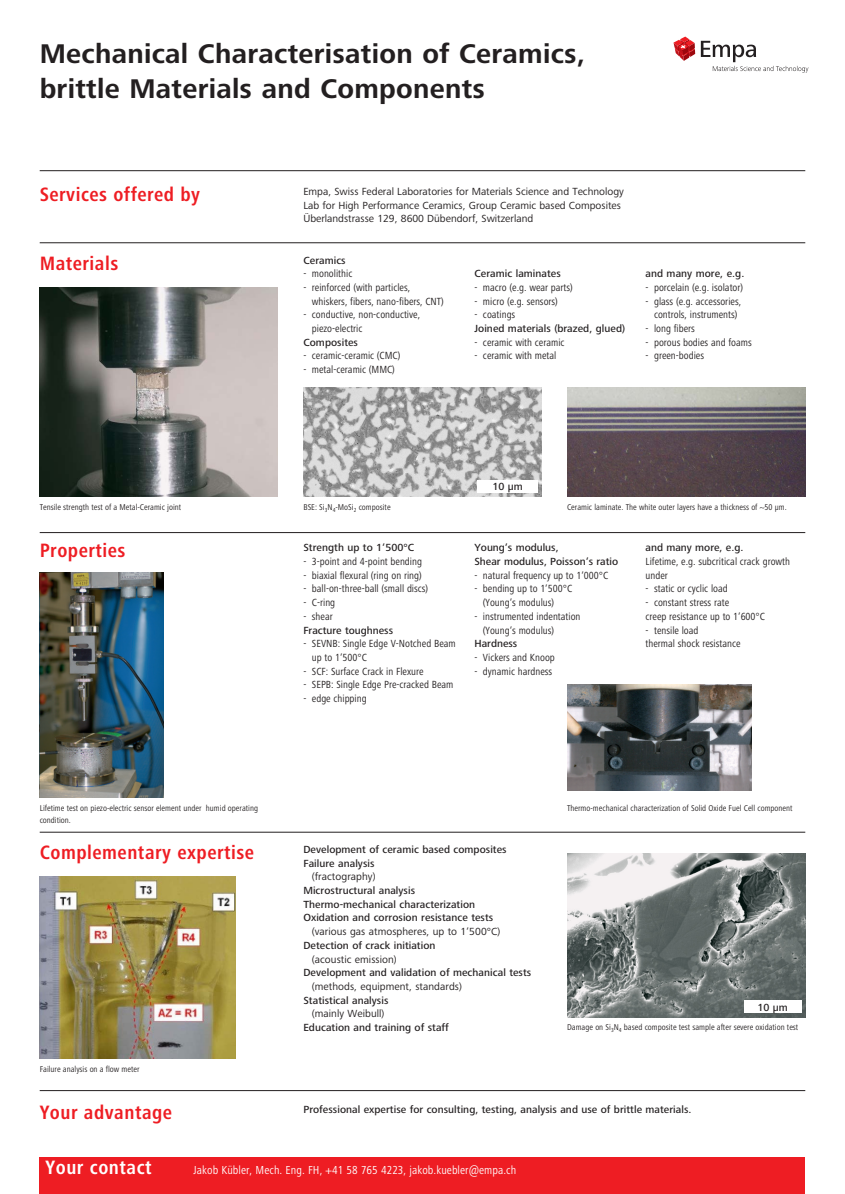
<style>
.page{position:relative;width:845px;height:1194px;background:#fff}
.page>*{position:absolute;margin:0;border:0;box-sizing:border-box;transform-origin:0 0}
.haupttitel{font:700 28px "Frutiger Next Pro";letter-spacing:.01em;color:#231f20}
.Untertitel{font:700 condensed 20px "Frutiger Next Pro";letter-spacing:.025em;color:#ee1d23}
.lauftext{font:700 condensed 20px "Frutiger Next Pro";letter-spacing:.025em;color:#ee1d23}
.Untertitel-2{font:700 condensed 20px "Frutiger Next Pro";letter-spacing:.025em;color:#fff}
.lauftext-2{font:condensed 12px "Frutiger Next Pro";letter-spacing:.005em;color:#fff}
.lauftext-3{font:condensed 10.7px/13.7px "Frutiger Next Pro";color:#231f20}
.lauftext-4{font:500 10.7px/13.7px "Frutiger Next Pro";letter-spacing:.005em;color:#231f20}
.lauftext-5{font:10.7px "Frutiger Next Pro";color:#231f20}
.legende{font:condensed 8.7px "Frutiger Next Pro";color:#231f20}
</style>
<div class="page">
<div style="left:40px;top:1157px;width:764px;height:37px;background:#ee1d23"></div>
<svg style="left:673px;top:37px;width:22px;height:24px"></svg>
<svg style="left:701px;top:41px;width:107px;height:32px"></svg>
<img style="left:40px;top:287px;width:238px;height:209px">
<img style="left:40px;top:573px;width:123px;height:224px">
<img style="left:40px;top:876px;width:195px;height:182px">
<img style="left:567px;top:387px;width:238px;height:109px">
<img style="left:567px;top:684px;width:184px;height:106px">
<img style="left:303px;top:387px;width:238px;height:109px">
<div style="left:477px;top:480px;width:61px;height:12px;background:#fff"></div>
<img style="left:567px;top:853px;width:238px;height:164px">
<div style="left:744px;top:1000px;width:57px;height:13px;background:#fff"></div>
<hr style="left:40px;top:170px;width:765px;height:1px;background:#231f20">
<hr style="left:40px;top:242px;width:765px;height:1px;background:#231f20">
<hr style="left:40px;top:532px;width:765px;height:1px;background:#231f20">
<hr style="left:40px;top:832px;width:765px;height:1px;background:#231f20">
<hr style="left:40px;top:1090px;width:765px;height:1px;background:#231f20">
<p class="haupttitel" style="left:40px;top:37px;width:547px">Mechanical Characterisation of Ceramics,</p>
<p class="haupttitel" style="left:40px;top:72px;width:447px">brittle Materials and Components</p>
<p class="Untertitel" style="left:40px;top:183px;width:162px">Services offered by</p>
<p class="lauftext-5" style="left:303px;top:185px;width:322px">Empa, Swiss Federal Laboratories for Materials Science and Technology</p>
<p class="lauftext-5" style="left:303px;top:199px;width:319px">Lab for High Performance Ceramics, Group Ceramic based Composites</p>
<p class="lauftext-5" style="left:303px;top:213px;width:231px">Überlandstrasse 129, 8600 Dübendorf, Switzerland</p>
<p class="Untertitel" style="left:40px;top:251px;width:80px">Materials</p>
<p class="lauftext-4" style="left:303px;top:253px;width:44px">Ceramics</p>
<p class="lauftext-3" style="left:303px;top:267px;width:50px">- monolithic</p>
<p class="lauftext-3" style="left:312px;top:280px;width:133px;text-indent:-9px">- reinforced (with particles, whiskers, fibers, nano-fibers, CNT)</p>
<p class="lauftext-3" style="left:312px;top:308px;width:110px;text-indent:-9px">- conductive, non-conductive, piezo-electric</p>
<p class="lauftext-4" style="left:303px;top:335px;width:56px">Composites</p>
<p class="lauftext-3" style="left:303px;top:349px;width:98px">- ceramic-ceramic (CMC)</p>
<p class="lauftext-3" style="left:303px;top:363px;width:93px">- metal-ceramic (MMC)</p>
<p class="lauftext-4" style="left:474px;top:267px;width:88px">Ceramic laminates</p>
<p class="lauftext-3" style="left:474px;top:280px;width:100px">- macro (e.g. wear parts)</p>
<p class="lauftext-3" style="left:474px;top:294px;width:85px">- micro (e.g. sensors)</p>
<p class="lauftext-3" style="left:474px;top:308px;width:42px">- coatings</p>
<p class="lauftext-4" style="left:474px;top:322px;width:152px">Joined materials (brazed, glued)</p>
<p class="lauftext-3" style="left:474px;top:335px;width:92px">- ceramic with ceramic</p>
<p class="lauftext-3" style="left:474px;top:349px;width:83px">- ceramic with metal</p>
<p class="lauftext-4" style="left:645px;top:267px;width:100px">and many more, e.g.</p>
<p class="lauftext-3" style="left:645px;top:280px;width:99px">- porcelain (e.g. isolator)</p>
<p class="lauftext-3" style="left:645px;top:294px;width:97px">- glass (e.g. accessories,</p>
<p class="lauftext-3" style="left:654px;top:308px;width:85px">controls, instruments)</p>
<p class="lauftext-3" style="left:645px;top:322px;width:51px">- long fibers</p>
<p class="lauftext-3" style="left:645px;top:335px;width:108px">- porous bodies and foams</p>
<p class="lauftext-3" style="left:645px;top:349px;width:60px">- green-bodies</p>
<p class="lauftext-4" style="left:492px;top:480px;width:32px">10 µm</p>
<p class="legende" style="left:40px;top:502px;width:143px">Tensile strength test of a Metal-Ceramic joint</p>
<p class="Untertitel" style="left:40px;top:539px;width:87px">Properties</p>
<p class="legende" style="left:303px;top:502px;width:89px">BSE: Si<sub>3</sub>N<sub>4</sub>-MoSi<sub>2</sub> composite</p>
<p class="legende" style="left:567px;top:502px;width:221px">Ceramic laminate. The white outer layers have a thickness of ~50 µm.</p>
<p class="lauftext-4" style="left:303px;top:541px;width:112px">Strength up to 1‘500°C</p>
<p class="lauftext-3" style="left:303px;top:554px;width:120px">- 3-point and 4-point bending</p>
<p class="lauftext-3" style="left:303px;top:568px;width:120px">- biaxial flexural (ring on ring)</p>
<p class="lauftext-3" style="left:303px;top:582px;width:126px">- ball-on-three-ball (small discs)</p>
<p class="lauftext-3" style="left:303px;top:596px;width:33px">- C-ring</p>
<p class="lauftext-3" style="left:303px;top:609px;width:31px">- shear</p>
<p class="lauftext-4" style="left:303px;top:623px;width:91px">Fracture toughness</p>
<p class="lauftext-3" style="left:312px;top:637px;width:145px;text-indent:-9px">- SEVNB: Single Edge V-Notched Beam up to 1‘500°C</p>
<p class="lauftext-3" style="left:303px;top:664px;width:122px">- SCF: Surface Crack in Flexure</p>
<p class="lauftext-3" style="left:303px;top:678px;width:151px">- SEPB: Single Edge Pre-cracked Beam</p>
<p class="lauftext-3" style="left:303px;top:691px;width:65px">- edge chipping</p>
<p class="lauftext-4" style="left:474px;top:541px;width:145px">Young‘s modulus,<br>Shear modulus, Poisson‘s ratio</p>
<p class="lauftext-3" style="left:474px;top:568px;width:135px">- natural frequency up to 1‘000°C</p>
<p class="lauftext-3" style="left:474px;top:582px;width:99px">- bending up to 1‘500°C</p>
<p class="lauftext-3" style="left:483px;top:596px;width:73px">(Young‘s modulus)</p>
<p class="lauftext-3" style="left:483px;top:609px;width:99px;text-indent:-9px">- instrumented indentation (Young‘s modulus)</p>
<p class="lauftext-4" style="left:474px;top:637px;width:44px">Hardness</p>
<p class="lauftext-3" style="left:474px;top:650px;width:82px">- Vickers and Knoop</p>
<p class="lauftext-3" style="left:474px;top:664px;width:79px">- dynamic hardness</p>
<p class="lauftext-4" style="left:645px;top:541px;width:99px">and many more, e.g.</p>
<p class="lauftext-3" style="left:645px;top:554px;width:146px">Lifetime, e.g. subcritical crack growth under</p>
<p class="lauftext-3" style="left:645px;top:582px;width:84px">- static or cyclic load</p>
<p class="lauftext-3" style="left:645px;top:596px;width:85px">- constant stress rate</p>
<p class="lauftext-3" style="left:645px;top:609px;width:121px">creep resistance up to 1‘600°C</p>
<p class="lauftext-3" style="left:645px;top:623px;width:54px">- tensile load</p>
<p class="lauftext-3" style="left:645px;top:637px;width:96px">thermal shock resistance</p>
<p class="legende" style="left:40px;top:803px;width:220px">Lifetime test on piezo-electric sensor element under humid operating</p>
<p class="legende" style="left:567px;top:803px;width:227px">Thermo-mechanical characterization of Solid Oxide Fuel Cell component</p>
<p class="legende" style="left:40px;top:815px;width:33px">condition.</p>
<p class="lauftext" style="left:40px;top:840px;width:216px">Complementary expertise</p>
<p class="legende" style="left:40px;top:1064px;width:101px">Failure analysis on a flow meter</p>
<p class="Untertitel" style="left:40px;top:1101px;width:134px">Your advantage</p>
<p class="lauftext-4" style="left:303px;top:842px;width:205px">Development of ceramic based composites</p>
<p class="lauftext-4" style="left:303px;top:856px;width:73px">Failure analysis</p>
<p class="lauftext-5" style="left:312px;top:870px;width:65px">(fractography)</p>
<p class="lauftext-4" style="left:303px;top:883px;width:113px">Microstructural analysis</p>
<p class="lauftext-4" style="left:303px;top:897px;width:173px">Thermo-mechanical characterization</p>
<p class="lauftext-4" style="left:303px;top:911px;width:191px">Oxidation and corrosion resistance tests</p>
<p class="lauftext-5" style="left:312px;top:925px;width:190px">(various gas atmospheres, up to 1‘500°C)</p>
<p class="lauftext-4" style="left:303px;top:938px;width:134px">Detection of crack initiation</p>
<p class="lauftext-5" style="left:312px;top:952px;width:86px">(acoustic emission)</p>
<p class="lauftext-4" style="left:303px;top:965px;width:229px">Development and validation of mechanical tests</p>
<p class="lauftext-5" style="left:312px;top:980px;width:152px">(methods, equipment, standards)</p>
<p class="lauftext-4" style="left:303px;top:993px;width:87px">Statistical analysis</p>
<p class="lauftext-5" style="left:312px;top:1007px;width:74px">(mainly Weibull)</p>
<p class="lauftext-4" style="left:303px;top:1020px;width:147px">Education and training of staff</p>
<p class="lauftext-4" style="left:757px;top:1000px;width:32px">10 µm</p>
<p class="legende" style="left:567px;top:1022px;width:233px">Damage on Si<sub>3</sub>N<sub>4</sub> based composite test sample after severe oxidation test</p>
<p class="lauftext-4" style="left:303px;top:1102px;width:389px">Professional expertise for consulting, testing, analysis and use of brittle materials.</p>
<p class="Untertitel-2" style="left:46px;top:1156px;width:108px">Your contact</p>
<p class="lauftext-2" style="left:193px;top:1163px;width:324px">Jakob Kübler, Mech. Eng. FH, +41 58 765 4223, jakob.kuebler@empa.ch</p>
</div>
